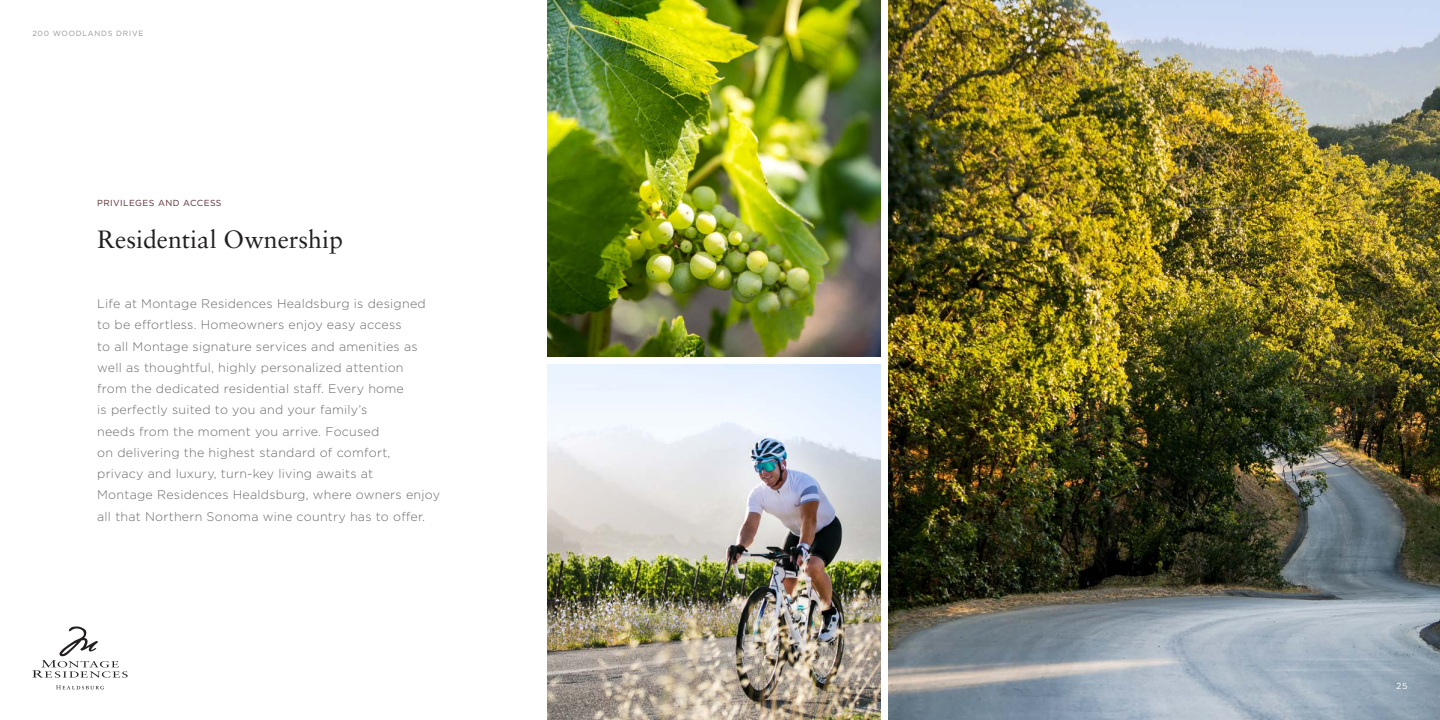
<style>
.page{position:relative;width:1440px;height:720px;background:#fff}
.page>*{position:absolute;margin:0;border:0;box-sizing:border-box;transform-origin:0 0}
.t1{font:25px "Sabon LT Pro";color:#231f20}
.t2{font:300 12.5px/21.2px "Gotham";letter-spacing:.02em;color:#6c6b6c}
.t3{font:8.75px "Gotham";letter-spacing:.05em;color:#582931}
.t4{font:8.75px "Gotham";color:#fff}
.t5{font:7.5px "Gotham";letter-spacing:.1em;color:#949597}
</style>
<div class="page">
<svg style="left:32px;top:626px;width:96px;height:52px"></svg>
<svg style="left:56px;top:685px;width:48px;height:4px"></svg>
<img style="left:889px;top:0;width:551px;height:720px">
<img style="left:547px;top:0;width:333px;height:356px">
<img style="left:547px;top:365px;width:333px;height:355px">
<p class="t5" style="left:32px;top:29px;width:113px">200 WOODLANDS DRIVE</p>
<p class="t3" style="left:97px;top:198px;width:126px">PRIVILEGES AND ACCESS</p>
<p class="t1" style="left:97px;top:224px;width:247px">Residential Ownership</p>
<p class="t2" style="left:97px;top:293px;width:344px">Life at Montage Residences Healdsburg is designed to be effortless. Homeowners enjoy easy access<br>to all Montage signature services and amenities as well as thoughtful, highly personalized attention<br>from the dedicated residential staff. Every home<br>is perfectly suited to you and your family’s<br>needs from the moment you arrive. Focused<br>on delivering the highest standard of comfort, privacy and luxury, turn-key living awaits at<br>Montage Residences Healdsburg, where owners enjoy all that Northern Sonoma wine country has to offer.</p>
<p class="t4" style="left:1396px;top:681px;width:13px">25</p>
</div>
